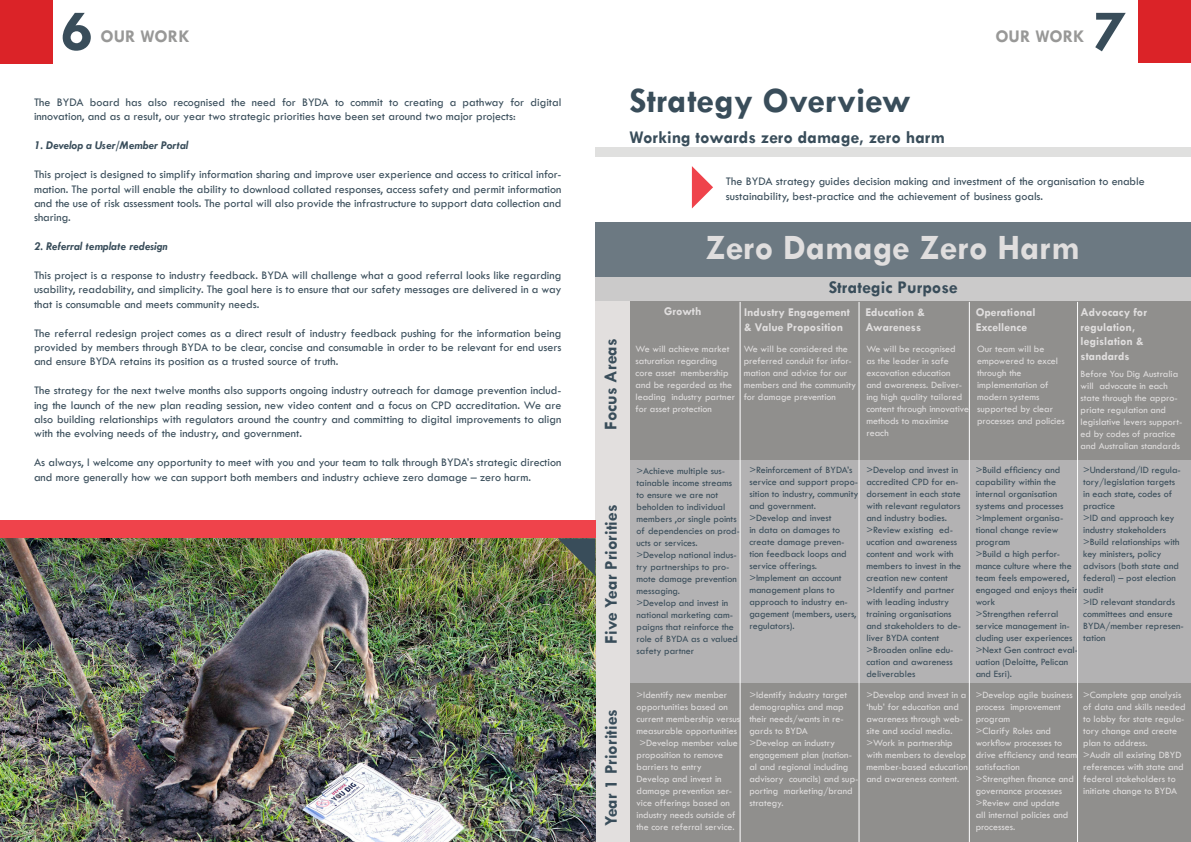
<style>
.page{position:relative;width:1191px;height:842px;background:#fff}
.page>*{position:absolute;margin:0;border:0;box-sizing:border-box;transform-origin:0 0}
.t1{font:700 60px "Tw Cen";color:#394d5a}
.t2{font:700 36px "Tw Cen";color:#e0dede}
.t3{font:700 36px "Tw Cen";color:#394d5a}
.t4{font:700 18px "Tw Cen";color:#394d5a}
.t5{font:700 18px "Tw Cen";color:#989897}
.t6{font:12px/14.4px "Tw Cen";color:#394d5a;text-align:justify}
.t7{font:700 12px/14.4px "Tw Cen";color:#e0dede}
.t8{font:italic 700 12px "Tw Cen";color:#394d5a}
.t9{font:10px/12px "Tw Cen";color:#e0dede}
.t10{font:10px/12px "Tw Cen";color:#394d5a}
</style>
<div class="page">
<div style="left:595px;top:222px;width:596px;height:55px;background:#6c7982"></div>
<div style="left:595px;top:277px;width:596px;height:25px;background:#cbcaca"></div>
<div style="left:629px;top:460px;width:562px;height:224px;background:#b3b2b3"></div>
<div style="left:629px;top:684px;width:562px;height:158px;background:#908f8d"></div>
<div style="left:629px;top:302px;width:562px;height:158px;background:#908f8d"></div>
<div style="left:595px;top:302px;width:34px;height:540px;background:#e2dfde"></div>
<div style="left:0;top:0;width:53px;height:64px;background:#db2328"></div>
<div style="left:1138px;top:0;width:53px;height:63px;background:#db2328"></div>
<svg style="left:692px;top:166px;width:21px;height:42px"></svg>
<hr style="left:739px;top:302px;width:1px;height:540px;background:#fff">
<hr style="left:858px;top:302px;width:1px;height:540px;background:#fff">
<hr style="left:968px;top:302px;width:1px;height:540px;background:#fff">
<hr style="left:1077px;top:302px;width:1px;height:540px;background:#fff">
<div style="left:595px;top:148px;width:596px;height:9px;background:#e0e0df"></div>
<img style="left:0;top:538px;width:595px;height:304px">
<div style="left:0;top:520px;width:595px;height:18px;background:#ef434b"></div>
<svg style="left:557px;top:538px;width:38px;height:38px"></svg>
<h1 class="t1" style="left:61px;top:-5px;width:33px">6</h1>
<h3 class="t5" style="left:100px;top:26px;width:91px">OUR WORK</h3>
<h3 class="t5" style="left:995px;top:26px;width:91px">OUR WORK</h3>
<h1 class="t1" style="left:1094px;top:-5px;width:33px">7</h1>
<p class="t6" style="left:34px;top:95px;width:529px">The BYDA board has also recognised the need for BYDA to commit to creating a pathway for digital innovation, and as a result, our year two strategic priorities have been set around two major projects:</p>
<p class="t8" style="left:34px;top:138px;width:156px">1. Develop a User/Member Portal</p>
<p class="t6" style="left:34px;top:167px;width:529px">This project is designed to simplify information sharing and improve user experience and access to critical infor&shy;mation. The portal will enable the ability to download collated responses, access safety and permit information and the use of risk assessment tools. The portal will also provide the infrastructure to support data collection and sharing.</p>
<p class="t8" style="left:34px;top:239px;width:135px">2. Referral template redesign</p>
<p class="t6" style="left:34px;top:268px;width:529px">This project is a response to industry feedback. BYDA will challenge what a good referral looks like regarding usability, readability, and simplicity. The goal here is to ensure that our safety messages are delivered in a way that is consumable and meets community needs.</p>
<p class="t6" style="left:34px;top:325px;width:529px">The referral redesign project comes as a direct result of industry feedback pushing for the information being provided by members through BYDA to be clear, concise and consumable in order to be relevant for end users and ensure BYDA retains its position as a trusted source of truth.</p>
<p class="t6" style="left:34px;top:383px;width:529px">The strategy for the next twelve months also supports ongoing industry outreach for damage prevention includ&shy;ing the launch of the new plan reading session, new video content and a focus on CPD accreditation. We are also building relationships with regulators around the country and committing to digital improvements to align with the evolving needs of the industry, and government.</p>
<p class="t6" style="left:34px;top:455px;width:529px">As always, I welcome any opportunity to meet with you and your team to talk through BYDA’s strategic direction and more generally how we can support both members and industry achieve zero damage – zero harm.</p>
<h2 class="t3" style="left:629px;top:79px;width:283px">Strategy Overview</h2>
<h3 class="t4" style="left:629px;top:126px;width:317px">Working towards zero damage, zero harm</h3>
<p class="t6" style="left:726px;top:174px;width:420px">The BYDA strategy guides decision making and investment of the organisation to enable sustainability, best-practice and the achievement of business goals.</p>
<h3 class="t4" style="left:600px;top:429px;width:93px;rotate:-90deg">Focus Areas</h3>
<h3 class="t4" style="left:600px;top:644px;width:141px;rotate:-90deg">Five Year Priorities</h3>
<h3 class="t4" style="left:600px;top:826px;width:119px;rotate:-90deg">Year 1 Priorities</h3>
<h2 class="t2" style="left:705px;top:226px;width:376px">Zero Damage Zero Harm</h2>
<h3 class="t4" style="left:828px;top:277px;width:131px">Strategic Purpose</h3>
<p class="t7" style="left:664px;top:304px;width:39px">Growth</p>
<p class="t7" style="left:744px;top:305px;width:107px">Industry Engagement &amp; Value Proposition</p>
<p class="t7" style="left:865px;top:305px;width:61px">Education &amp;<br>Awareness</p>
<p class="t7" style="left:975px;top:305px;width:61px">Operational<br>Excellence</p>
<p class="t7" style="left:1080px;top:305px;width:68px">Advocacy for regulation, legislation &amp; standards</p>
<p class="t9" style="left:635px;top:342px;width:101px">We will achieve market saturation regarding core asset membership and be regarded as the leading industry partner for asset protection</p>
<p class="t9" style="left:743px;top:342px;width:114px">We will be considered the preferred conduit for infor&shy;mation and advice for our members and the community for damage prevention</p>
<p class="t9" style="left:866px;top:342px;width:104px">We will be recognised<br>as the leader in safe excavation education<br>and awareness. Deliver&shy;ing high quality tailored content through innovative methods to maximise reach</p>
<p class="t9" style="left:977px;top:342px;width:89px">Our team will be empowered to excel through the implementation of modern systems supported by clear processes and policies</p>
<p class="t9" style="left:1080px;top:368px;width:103px">Before You Dig Australia will advocate in each state through the appro&shy;priate regulation and legislative levers support&shy;ed by codes of practice and Australian standards</p>
<p class="t10" style="left:636px;top:464px;width:105px">&gt;Achieve multiple sus&shy;tainable income streams to ensure we are not beholden to individual members ,or single points of dependencies on prod&shy;ucts or services.<br>&gt;Develop national indus&shy;try partnerships to pro&shy;mote damage prevention messaging.<br>&gt;Develop and invest in national marketing cam&shy;paigns that reinforce the role of BYDA as a valued safety partner</p>
<p class="t10" style="left:749px;top:464px;width:111px">&gt;Reinforcement of BYDA’s service and support propo&shy;sition to industry, community and government.<br>&gt;Develop and invest<br>in data on damages to create damage preven&shy;tion feedback loops and service offerings. &gt;Implement an account management plans to approach to industry en&shy;gagement (members, users, regulators).</p>
<p class="t10" style="left:866px;top:464px;width:96px">&gt;Develop and invest in accredited CPD for en&shy;dorsement in each state with relevant regulators and industry bodies. &gt;Review existing ed&shy;ucation and awareness content and work with members to invest in the creation new content &gt;Identify and partner with leading industry training organisations and stakeholders to de&shy;liver BYDA content &gt;Broaden online edu&shy;cation and awareness deliverables</p>
<p class="t10" style="left:975px;top:464px;width:104px">&gt;Build efficiency and capability within the internal organisation systems and processes &gt;Implement organisa&shy;tional change review program<br>&gt;Build a high perfor&shy;mance culture where the team feels empowered, engaged and enjoys their work<br>&gt;Strengthen referral service management in&shy;cluding user experiences &gt;Next Gen contract eval&shy;uation (Deloitte, Pelican and Esri).</p>
<p class="t10" style="left:1083px;top:464px;width:102px">&gt;Understand/ID regula&shy;tory/legislation targets in each state, codes of practice<br>&gt;ID and approach key industry stakeholders &gt;Build relationships with key ministers, policy advisors (both state and federal) – post election audit<br>&gt;ID relevant standards committees and ensure<br>BYDA/member represen&shy;tation</p>
<p class="t9" style="left:636px;top:689px;width:105px">&gt;Identify new member opportunities based on current membership versus measurable opportunities &gt;Develop member value proposition to remove barriers to entry<br>Develop and invest in damage prevention ser&shy;vice offerings based on industry needs outside of the core referral service.</p>
<p class="t9" style="left:749px;top:689px;width:111px">&gt;Identify industry target demographics and map their needs/wants in re&shy;gards to BYDA<br>&gt;Develop an industry engagement plan (nation&shy;al and regional including advisory councils) and sup&shy;porting marketing/brand strategy.</p>
<p class="t9" style="left:866px;top:689px;width:103px">&gt;Develop and invest in a ‘hub’ for education and awareness through web&shy;site and social media. &gt;Work in partnership with members to develop member-based education and awareness content.</p>
<p class="t9" style="left:975px;top:689px;width:103px">&gt;Develop agile business process improvement program<br>&gt;Clarify Roles and workflow processes to drive efficiency and team satisfaction<br>&gt;Strengthen finance and governance processes &gt;Review and update<br>all internal policies and processes.</p>
<p class="t9" style="left:1083px;top:689px;width:104px">&gt;Complete gap analysis of data and skills needed to lobby for state regula&shy;tory change and create plan to address.<br>&gt;Audit all existing DBYD references with state and federal stakeholders to initiate change to BYDA</p>
</div>
